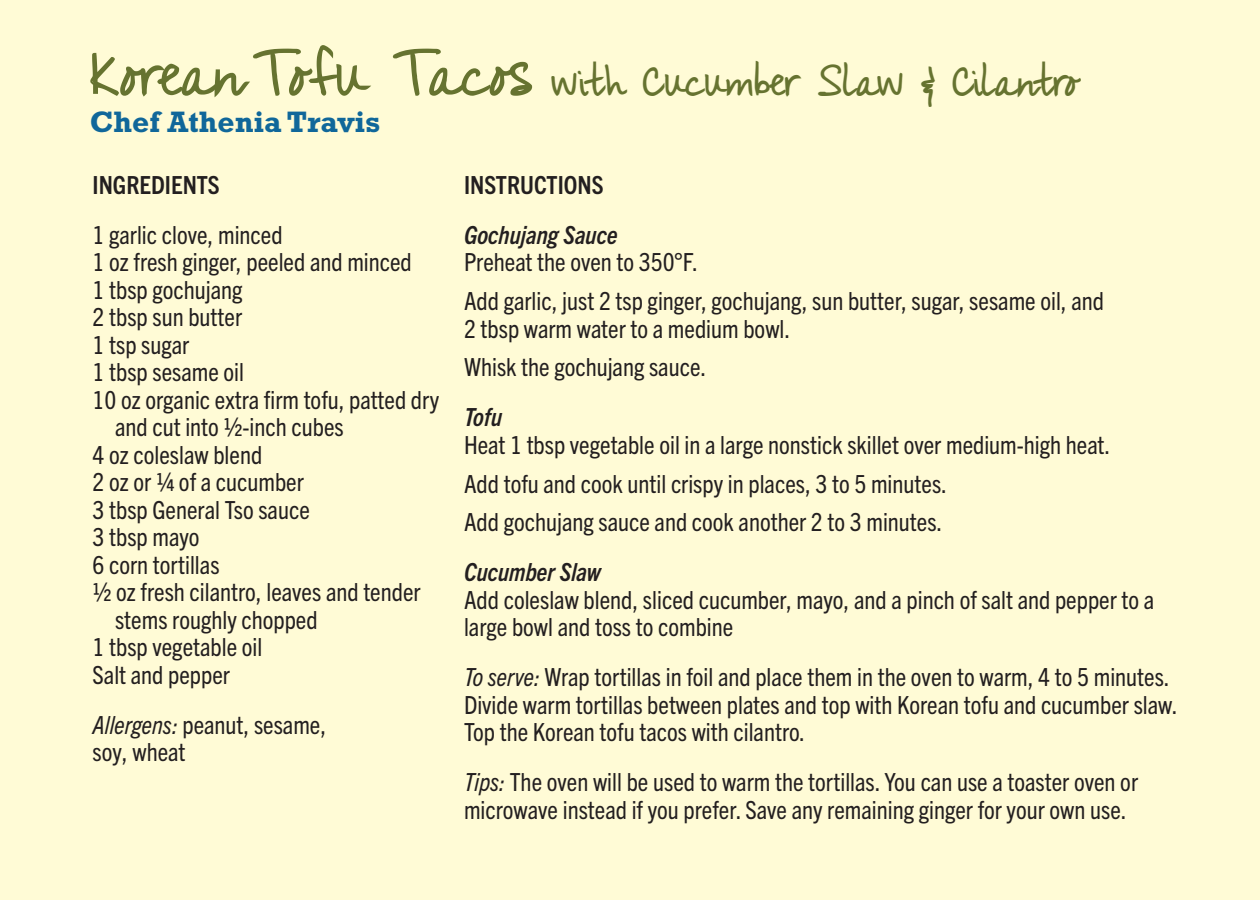
<style>
.page{position:relative;width:1260px;height:900px;background:#fffbd6}
.page>*{position:absolute;margin:0;border:0;box-sizing:border-box;transform-origin:0 0}
.t1{font:700 45px "KG You Wont Bring Me Down";color:#667330}
.t2{font:700 30px "Rockwell Std";color:#10679a}
.instructions{font:condensed 25px/27.5px "Trade Gothic Next LT Pro";color:#231f20}
.ingredients_list{font:condensed 25px/27.5px "Trade Gothic Next LT Pro";color:#231f20}
.recipe_head{font:italic 700 condensed 25px "Trade Gothic Next LT Pro";color:#231f20}
.recipe_head-2{font:700 condensed 25px "Trade Gothic Next LT Pro";color:#231f20}
.s1{font-size:66px}
.s2{font-style:italic}
</style>
<div class="page">
<p class="t1" style="left:90px;top:54px;width:990px"><span class="s1">KoreanTofu Tacos</span> with Cucumber Slaw &amp; Cilantro</p>
<p class="t2" style="left:90px;top:104px;width:292px">Chef Athenia Travis</p>
<p class="recipe_head-2" style="left:93px;top:168px;width:129px">INGREDIENTS</p>
<p class="ingredients_list" style="left:93px;top:220px;width:192px">1 garlic clove, minced</p>
<p class="ingredients_list" style="left:93px;top:247px;width:321px">1 oz fresh ginger, peeled and minced</p>
<p class="ingredients_list" style="left:93px;top:275px;width:151px">1 tbsp gochujang</p>
<p class="ingredients_list" style="left:93px;top:302px;width:151px">2 tbsp sun butter</p>
<p class="ingredients_list" style="left:93px;top:330px;width:98px">1 tsp sugar</p>
<p class="ingredients_list" style="left:93px;top:357px;width:153px">1 tbsp sesame oil</p>
<p class="ingredients_list" style="left:115px;top:385px;width:326px;text-indent:-22px">10 oz organic extra firm tofu, patted dry and cut into ½-inch cubes</p>
<p class="ingredients_list" style="left:93px;top:440px;width:171px">4 oz coleslaw blend</p>
<p class="ingredients_list" style="left:93px;top:467px;width:213px">2 oz or ¼ of a cucumber</p>
<p class="ingredients_list" style="left:93px;top:495px;width:219px">3 tbsp General Tso sauce</p>
<p class="ingredients_list" style="left:93px;top:522px;width:109px">3 tbsp mayo</p>
<p class="ingredients_list" style="left:93px;top:550px;width:128px">6 corn tortillas</p>
<p class="ingredients_list" style="left:115px;top:577px;width:307px;text-indent:-22px">½ oz fresh cilantro, leaves and tender stems roughly chopped</p>
<p class="ingredients_list" style="left:93px;top:632px;width:171px">1 tbsp vegetable oil</p>
<p class="ingredients_list" style="left:93px;top:660px;width:139px">Salt and pepper</p>
<p class="ingredients_list" style="left:93px;top:710px;width:235px"><span class="s2">Allergens:</span> peanut, sesame, soy, wheat</p>
<p class="recipe_head-2" style="left:464px;top:168px;width:141px">INSTRUCTIONS</p>
<p class="recipe_head" style="left:464px;top:218px;width:155px">Gochujang Sauce</p>
<p class="instructions" style="left:464px;top:247px;width:235px">Preheat the oven to 350°F.</p>
<p class="instructions" style="left:464px;top:286px;width:642px">Add garlic, just 2 tsp ginger, gochujang, sun butter, sugar, sesame oil, and<br>2 tbsp warm water to a medium bowl.</p>
<p class="instructions" style="left:464px;top:352px;width:244px">Whisk the gochujang sauce.</p>
<p class="recipe_head" style="left:464px;top:400px;width:40px">Tofu</p>
<p class="instructions" style="left:464px;top:430px;width:648px">Heat 1 tbsp vegetable oil in a large nonstick skillet over medium-high heat.</p>
<p class="instructions" style="left:464px;top:468px;width:485px">Add tofu and cook until crispy in places, 3 to 5 minutes.</p>
<p class="instructions" style="left:464px;top:507px;width:480px">Add gochujang sauce and cook another 2 to 3 minutes.</p>
<p class="recipe_head" style="left:464px;top:555px;width:139px">Cucumber Slaw</p>
<p class="instructions" style="left:464px;top:585px;width:692px">Add coleslaw blend, sliced cucumber, mayo, and a pinch of salt and pepper to a large bowl and toss to combine</p>
<p class="instructions" style="left:464px;top:662px;width:715px"><span class="s2">To serve:</span> Wrap tortillas in foil and place them in the oven to warm, 4 to 5 minutes.<br>Divide warm tortillas between plates and top with Korean tofu and cucumber slaw.<br>Top the Korean tofu tacos with cilantro.</p>
<p class="instructions" style="left:464px;top:767px;width:676px"><span class="s2">Tips:</span> The oven will be used to warm the tortillas. You can use a toaster oven or microwave instead if you prefer. Save any remaining ginger for your own use.</p>
</div>
